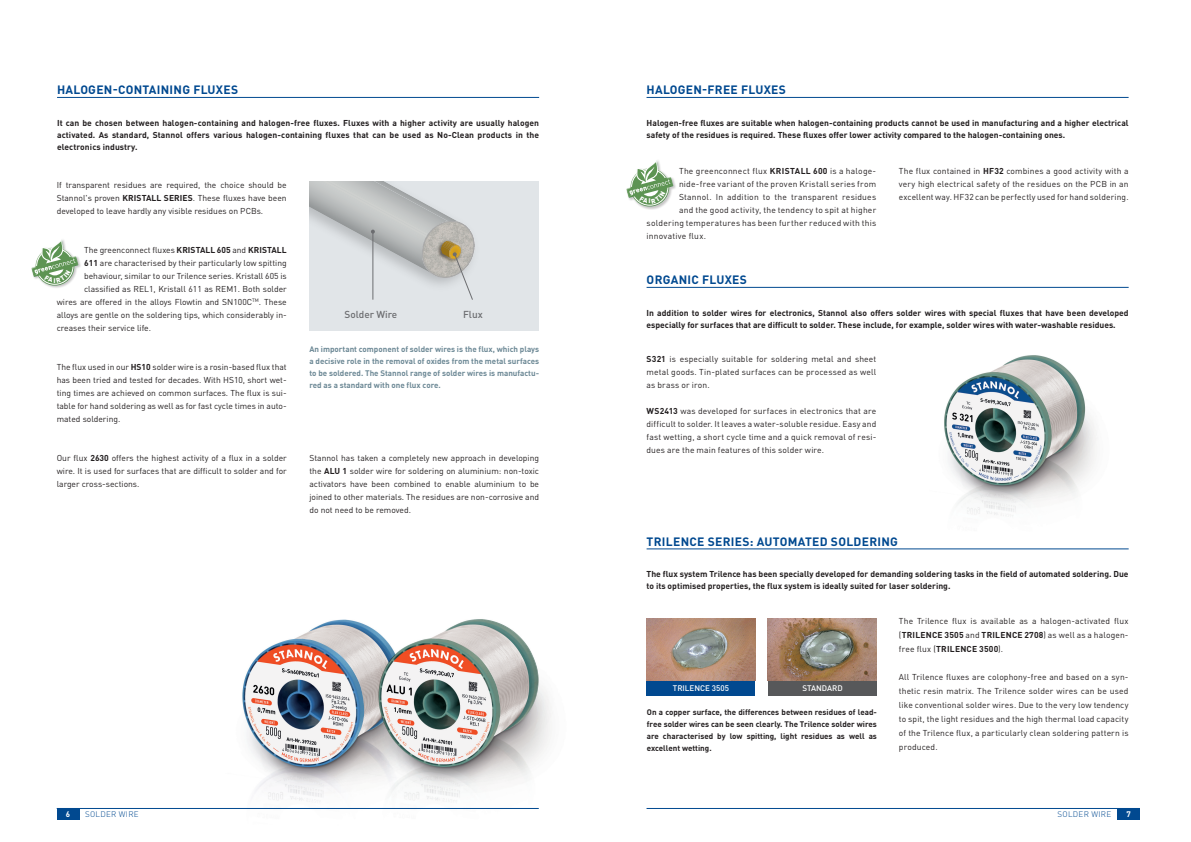
<style>
.page{position:relative;width:1191px;height:842px;background:#fff}
.page>*{position:absolute;margin:0;border:0;box-sizing:border-box;transform-origin:0 0}
.t1{font:700 12px "DIN Pro";letter-spacing:.025em;color:#014990}
.t2{font:500 10px "DIN Pro";color:#6c6d70}
.t3{font:8.5px/13px "DIN Pro";color:#231f20;text-align:justify}
.t4{font:700 8.5px/12px "DIN Pro";color:#231f20}
.t5{font:8.5px "DIN Pro";letter-spacing:.025em;color:#231f20}
.t6{font:700 8px/12px "DIN Pro";color:#6c8895;text-align:justify}
.t7{font:700 8px/12px "DIN Pro";color:#231f20;text-align:justify}
.t8{font:300 8px "DIN Pro";letter-spacing:.035em;color:#014990}
.t9{font:500 8px "DIN Pro";color:#fff}
.t10{font:700 8px "DIN Pro";color:#fff}
.s1{font-weight:700}
</style>
<div class="page">
<hr style="left:646px;top:97px;width:482px;height:1px;background:#014990">
<hr style="left:646px;top:287px;width:482px;height:1px;background:#014990">
<hr style="left:646px;top:548px;width:482px;height:1px;background:#014990">
<img style="left:944px;top:355px;width:153px;height:161px">
<div style="left:1117px;top:808px;width:23px;height:12px;background:#014990"></div>
<hr style="left:646px;top:808px;width:494px;height:1px;background:#014990">
<div style="left:627px;top:158px;width:47px;height:50px;background:#2f8b40;opacity:.75"></div>
<img style="left:647px;top:618px;width:108px;height:62px">
<img style="left:768px;top:618px;width:108px;height:62px">
<div style="left:646px;top:681px;width:109px;height:14px;background:#014990"></div>
<div style="left:768px;top:681px;width:109px;height:14px;background:#57585a"></div>
<img style="left:476px;top:619px;width:75px;height:167px">
<img style="left:242px;top:619px;width:234px;height:189px">
<img style="left:376px;top:620px;width:162px;height:152px">
<hr style="left:57px;top:97px;width:482px;height:1px;background:#014990">
<div style="left:309px;top:181px;width:230px;height:150px;background:#e1e5e8"></div>
<svg style="left:309px;top:181px;width:166px;height:119px"></svg>
<div style="left:32px;top:237px;width:48px;height:50px;background:#2f8b40;opacity:.75"></div>
<div style="left:57px;top:808px;width:22px;height:12px;background:#014990"></div>
<hr style="left:57px;top:808px;width:482px;height:1px;background:#014990">
<svg style="left:626px;top:158px;width:47px;height:45px"></svg>
<svg style="left:31px;top:238px;width:47px;height:45px"></svg>
<h1 class="t1" style="left:57px;top:80px;width:182px">HALOGEN-CONTAINING FLUXES</h1>
<h1 class="t1" style="left:646px;top:80px;width:141px">HALOGEN-FREE FLUXES</h1>
<p class="t4" style="left:57px;top:115px;width:483px;text-align:justify">It can be chosen between halogen-containing and halogen-free fluxes. Fluxes with a higher activity are usually halogen activated. As standard, Stannol offers various halogen-containing fluxes that can be used as No-Clean products in the electronics industry.</p>
<p class="t3" style="left:57px;top:178px;width:231px">If transparent residues are required, the choice should be Stannol's proven <span class="s1">KRISTALL SERIES</span>. These fluxes have been developed to leave hardly any visible residues on PCBs.</p>
<p class="t3" style="left:84px;top:243px;width:204px">The greenconnect fluxes <span class="s1">KRISTALL 605</span> and <span class="s1">KRISTALL</span></p>
<p class="t3" style="left:84px;top:256px;width:204px"><span class="s1">611</span> are characterised by their particularly low spitting</p>
<p class="t3" style="left:84px;top:269px;width:204px">behaviour, similar to our Trilence series. Kristall 605 is</p>
<p class="t3" style="left:84px;top:281px;width:204px">classified as REL1, Kristall 611 as REM1. Both solder</p>
<p class="t3" style="left:57px;top:294px;width:231px">wires are offered in the alloys Flowtin and SN100C<sup>TM</sup>. These</p>
<p class="t3" style="left:57px;top:308px;width:231px">alloys are gentle on the soldering tips, which considerably in-</p>
<p class="t3" style="left:57px;top:320px;width:96px">creases their service life.</p>
<p class="t3" style="left:57px;top:360px;width:231px">The flux used in our <span class="s1">HS10</span> solder wire is a rosin-based flux that has been tried and tested for decades. With HS10, short wet&shy;ting times are achieved on common surfaces. The flux is sui&shy;table for hand soldering as well as for fast cycle times in auto&shy;mated soldering.</p>
<p class="t3" style="left:57px;top:450px;width:231px">Our flux <span class="s1">2630</span> offers the highest activity of a flux in a solder wire. It is used for surfaces that are difficult to solder and for larger cross-sections.</p>
<p class="t2" style="left:344px;top:306px;width:54px">Solder Wire</p>
<p class="t6" style="left:309px;top:342px;width:231px">An important component of solder wires is the flux, which plays a decisive role in the removal of oxides from the metal surfaces to be soldered. The Stannol range of solder wires is manufactu&shy;red as a standard with one flux core.</p>
<p class="t2" style="left:463px;top:306px;width:21px">Flux</p>
<p class="t3" style="left:309px;top:450px;width:231px">Stannol has taken a completely new approach in developing the <span class="s1">ALU 1</span> solder wire for soldering on aluminium: non-toxic activators have been combined to enable aluminium to be joined to other materials. The residues are non-corrosive and do not need to be removed.</p>
<p class="t4" style="left:646px;top:115px;width:483px">Halogen-free fluxes are suitable when halogen-containing products cannot be used in manufacturing and a higher electrical safety of the residues is required. These fluxes offer lower activity compared to the halogen-containing ones.</p>
<p class="t5" style="left:679px;top:164px;width:199px">The greenconnect flux <span class="s1">KRISTALL 600</span> is a haloge-</p>
<p class="t5" style="left:679px;top:177px;width:199px">nide-free variant of the proven Kristall series from</p>
<p class="t5" style="left:679px;top:190px;width:199px">Stannol. In addition to the transparent residues</p>
<p class="t5" style="left:679px;top:203px;width:199px">and the good activity, the tendency to spit at higher</p>
<p class="t5" style="left:646px;top:216px;width:231px">soldering temperatures has been further reduced with this</p>
<p class="t5" style="left:646px;top:229px;width:61px">innovative flux.</p>
<p class="t3" style="left:899px;top:163px;width:231px">The flux contained in <span class="s1">HF32</span> combines a good activity with a very high electrical safety of the residues on the PCB in an excellent way. HF32 can be perfectly used for hand soldering.</p>
<h1 class="t1" style="left:646px;top:270px;width:102px">ORGANIC FLUXES</h1>
<p class="t4" style="left:646px;top:305px;width:483px">In addition to solder wires for electronics, Stannol also offers solder wires with special fluxes that have been developed especially for surfaces that are difficult to solder. These include, for example, solder wires with water-washable residues.</p>
<p class="t3" style="left:646px;top:352px;width:231px"><span class="s1">S321</span> is especially suitable for soldering metal and sheet metal goods. Tin-plated surfaces can be processed as well as brass or iron.</p>
<p class="t3" style="left:646px;top:404px;width:231px"><span class="s1">WS2413</span> was developed for surfaces in electronics that are difficult to solder. It leaves a water-soluble residue. Easy and fast wetting, a short cycle time and a quick removal of resi&shy;dues are the main features of this solder wire.</p>
<h1 class="t1" style="left:646px;top:531px;width:253px">TRILENCE SERIES: AUTOMATED SOLDERING</h1>
<p class="t4" style="left:646px;top:567px;width:483px">The flux system Trilence has been specially developed for demanding soldering tasks in the field of automated soldering. Due to its optimised properties, the flux system is ideally suited for laser soldering.</p>
<p class="t9" style="left:673px;top:682px;width:58px">TRILENCE 3505</p>
<p class="t9" style="left:802px;top:682px;width:42px">STANDARD</p>
<p class="t7" style="left:647px;top:705px;width:231px">On a copper surface, the differences between residues of lead&shy;free solder wires can be seen clearly. The Trilence solder wires are characterised by low spitting, light residues as well as excellent wetting.</p>
<p class="t3" style="left:899px;top:613px;width:231px;line-height:14px">The Trilence flux is available as a halogen-activated flux (<span class="s1">TRILENCE 3505</span> and <span class="s1">TRILENCE 2708</span>) as well as a halogen&shy;free flux (<span class="s1">TRILENCE 3500</span>).</p>
<p class="t3" style="left:899px;top:669px;width:231px;line-height:14px">All Trilence fluxes are colophony-free and based on a syn&shy;thetic resin matrix. The Trilence solder wires can be used like conventional solder wires. Due to the very low tendency to spit, the light residues and the high thermal load capacity of the Trilence flux, a particularly clean soldering pattern is produced.</p>
<p class="t10" style="left:66px;top:807px;width:6px">6</p>
<p class="t8" style="left:85px;top:808px;width:55px">SOLDER WIRE</p>
<p class="t8" style="left:1057px;top:808px;width:55px">SOLDER WIRE</p>
<p class="t10" style="left:1126px;top:807px;width:6px">7</p>
</div>
